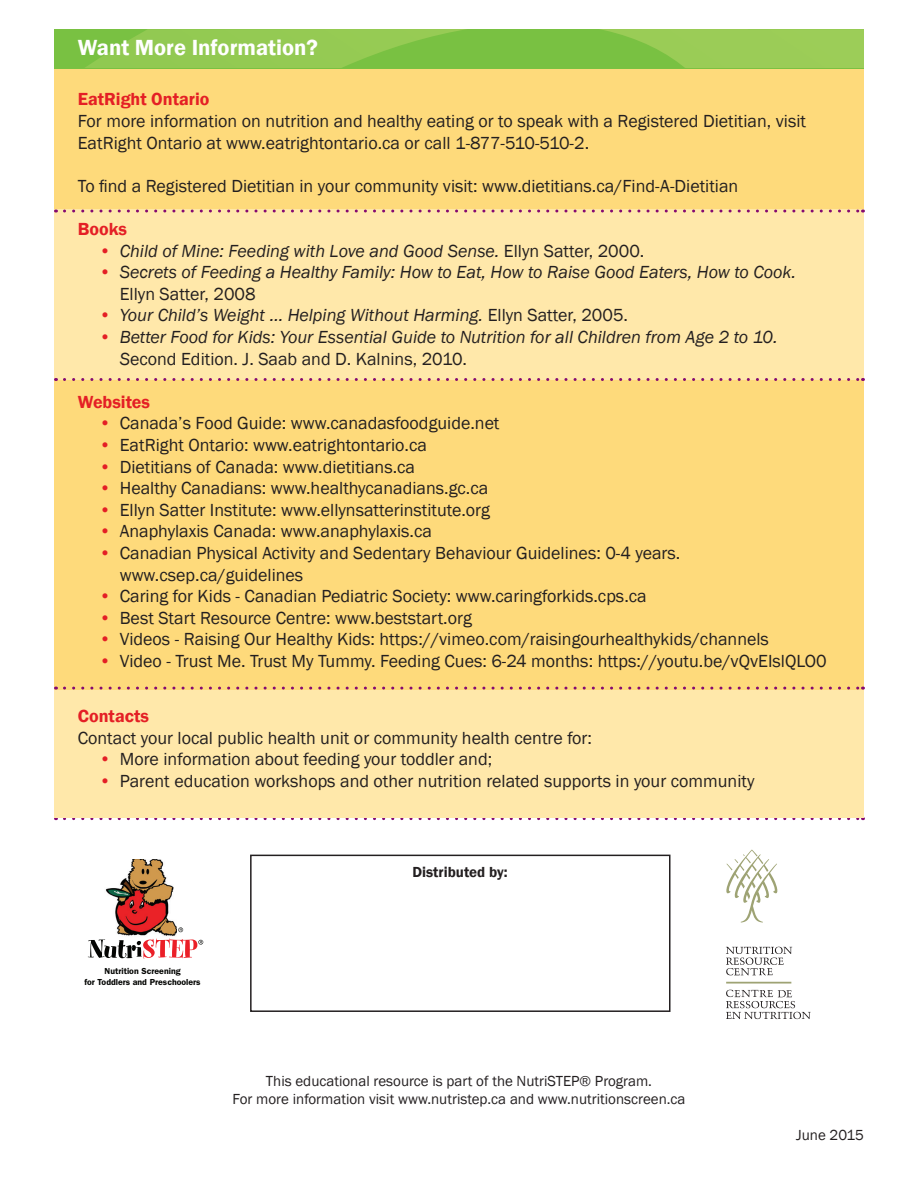
<style>
.page{position:relative;width:918px;height:1188px;background:#fff}
.page>*{position:absolute;margin:0;border:0;box-sizing:border-box;transform-origin:0 0}
.t1{font:600 22.5px "Franklin Gothic";color:#fff}
.t2{font:18px/21.6px "Franklin Gothic";color:#231f20}
.t3{font:italic 18px "Franklin Gothic";color:#231f20}
.t4{font:600 18px "Franklin Gothic";color:#e41f25}
.t5{font:15px "Franklin Gothic";color:#231f20}
.t6{font:600 15px "Franklin Gothic";color:#231f20}
.t7{font:600 8.7px/10.5px "Franklin Gothic";color:#040503;text-align:center}
.s1{color:#e41f25}
.s2{font-style:normal}
.s3{font-style:italic}
.s4{font-style:italic;color:#e41f25}
</style>
<div class="page">
<div style="left:54px;top:68px;width:810px;height:142px;background:#feda7b"></div>
<div style="left:54px;top:210px;width:810px;height:170px;background:#ffe8aa"></div>
<div style="left:54px;top:380px;width:810px;height:310px;background:#feda7b"></div>
<svg style="left:54px;top:29px;width:810px;height:39px;background:#8bc64d"></svg>
<svg style="left:64px;top:817px;width:799px;height:3px"></svg>
<svg style="left:64px;top:687px;width:799px;height:3px"></svg>
<svg style="left:64px;top:378px;width:799px;height:3px"></svg>
<svg style="left:64px;top:210px;width:799px;height:3px"></svg>
<div style="left:250px;top:855px;width:420px;height:157px;border:2px solid #231f20"></div>
<img style="left:105px;top:859px;width:72px;height:78px">
<svg style="left:178px;top:927px;width:5px;height:5px"></svg>
<svg style="left:88px;top:939px;width:115px;height:20px"></svg>
<svg style="left:726px;top:850px;width:52px;height:73px"></svg>
<hr style="left:726px;top:982px;width:65px;height:2px;background:#9ea374">
<svg style="left:726px;top:947px;width:66px;height:28px"></svg>
<svg style="left:726px;top:990px;width:85px;height:29px"></svg>
<div style="left:54px;top:690px;width:810px;height:127px;background:#ffe8aa"></div>
<p class="t1" style="left:78px;top:34px;width:242px">Want More Information?</p>
<p class="t4" style="left:78px;top:88px;width:133px">EatRight Ontario</p>
<p class="t2" style="left:78px;top:111px;width:730px">For more information on nutrition and healthy eating or to speak with a Registered Dietitian, visit<br>EatRight Ontario at www.eatrightontario.ca or call 1-877-510-510-2.</p>
<p class="t2" style="left:78px;top:175px;width:662px">To find a Registered Dietitian in your community visit: www.dietitians.ca/Find-A-Dietitian</p>
<p class="t4" style="left:78px;top:218px;width:51px">Books</p>
<p class="t3" style="left:99px;top:239px;width:547px"><span class="s1">•</span> Child of Mine: Feeding with Love and Good Sense. <span class="s2">Ellyn Satter, 2000.</span></p>
<p class="t3" style="left:99px;top:261px;width:699px"><span class="s1">•</span> Secrets of Feeding a Healthy Family: How to Eat, How to Raise Good Eaters, How to Cook.</p>
<p class="t2" style="left:120px;top:283px;width:137px">Ellyn Satter, 2008</p>
<p class="t3" style="left:99px;top:304px;width:531px"><span class="s1">•</span> Your Child’s Weight … Helping Without Harming. <span class="s2">Ellyn Satter, 2005.</span></p>
<p class="t3" style="left:99px;top:326px;width:680px"><span class="s1">•</span> Better Food for Kids: Your Essential Guide to Nutrition for all Children from Age 2 to 10.</p>
<p class="t2" style="left:120px;top:348px;width:349px"><span class="s3">S</span>econd Edition. J. Saab and D. Kalnins, 2010.</p>
<p class="t4" style="left:78px;top:391px;width:74px">Websites</p>
<p class="t2" style="left:99px;top:413px;width:402px"><span class="s4">•</span> Canada’s Food Guide: www.canadasfoodguide.net</p>
<p class="t2" style="left:99px;top:435px;width:330px"><span class="s4">•</span> EatRight Ontario: www.eatrightontario.ca</p>
<p class="t2" style="left:99px;top:456px;width:318px"><span class="s4">•</span> Dietitians of Canada: www.dietitians.ca</p>
<p class="t2" style="left:99px;top:478px;width:391px"><span class="s4">•</span> Healthy Canadians: www.healthycanadians.gc.ca</p>
<p class="t2" style="left:99px;top:499px;width:393px"><span class="s4">•</span> Ellyn Satter Institute: www.ellynsatterinstitute.org</p>
<p class="t2" style="left:99px;top:521px;width:335px"><span class="s4">•</span> Anaphylaxis Canada: www.anaphylaxis.ca</p>
<p class="t2" style="left:99px;top:543px;width:583px"><span class="s4">•</span> Canadian Physical Activity and Sedentary Behaviour Guidelines: 0-4 years.</p>
<p class="t2" style="left:120px;top:564px;width:185px">www.csep.ca/guidelines</p>
<p class="t2" style="left:99px;top:586px;width:549px"><span class="s4">•</span> Caring for Kids - Canadian Pediatric Society: www.caringforkids.cps.ca</p>
<p class="t2" style="left:99px;top:607px;width:375px"><span class="s4">•</span> Best Start Resource Centre: www.beststart.org</p>
<p class="t2" style="left:99px;top:629px;width:672px"><span class="s4">•</span> Videos - Raising Our Healthy Kids: https://vimeo.com/raisingourhealthykids/channels</p>
<p class="t2" style="left:99px;top:651px;width:729px"><span class="s4">•</span> Video - Trust Me. Trust My Tummy. Feeding Cues: 6-24 months: https://youtu.be/vQvEIslQLO0</p>
<p class="t4" style="left:78px;top:705px;width:73px">Contacts</p>
<p class="t2" style="left:78px;top:727px;width:516px">Contact your local public health unit or community health centre for:</p>
<p class="t2" style="left:99px;top:749px;width:395px"><span class="s4">•</span> More information about feeding your toddler and;</p>
<p class="t2" style="left:99px;top:771px;width:657px"><span class="s4">•</span> Parent education workshops and other nutrition related supports in your community</p>
<p class="t7" style="left:85px;top:966px;width:118px">Nutrition Screening<br>for Toddlers and Preschoolers</p>
<p class="t6" style="left:412px;top:862px;width:97px">Distributed by:</p>
<p class="t5" style="left:266px;top:1072px;width:388px">This educational resource is part of the NutriSTEP® Program.</p>
<p class="t5" style="left:232px;top:1090px;width:455px">For more information visit www.nutristep.ca and www.nutritionscreen.ca</p>
<p class="t5" style="left:796px;top:1126px;width:69px">June 2015</p>
</div>
